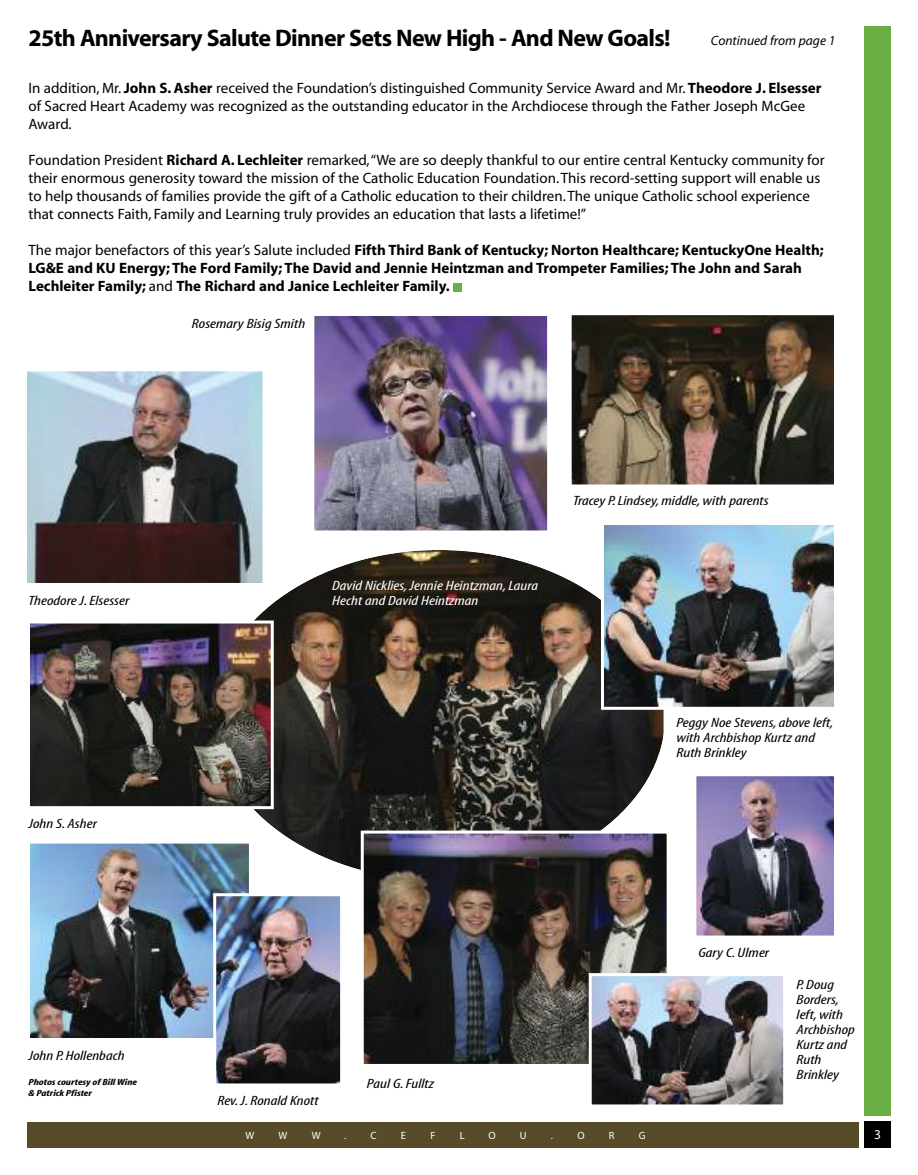
<style>
.page{position:relative;width:918px;height:1175px;background:#fff}
.page>*{position:absolute;margin:0;border:0;box-sizing:border-box;transform-origin:0 0}
.t1{font:700 24px "Myriad";letter-spacing:-.03em;color:#000}
.t2{font:15px/18px "Myriad";color:#000}
.t3{font:700 15px/18px "Myriad";color:#000}
.t4{font:italic condensed 13.5px/15px "Myriad";color:#000;scale:1.3 1}
.t5{font:italic condensed 13.5px/15px "Myriad";color:#fff;scale:1.3 1}
.t6{font:italic 13.5px "Myriad";color:#000}
.t7{font:13.5px "Myriad";color:#fff}
.t8{font:10.5px "Myriad";color:#fff}
.t9{font:italic 700 condensed 9px/10.8px "Myriad";color:#000;scale:1.3 1}
.s1{font-weight:700}
.s2{font-weight:400}
</style>
<div class="page">
<svg style="left:253px;top:550px;width:411px;height:320px;background:#4b453e"></svg>
<div style="left:27px;top:1122px;width:832px;height:25px;background:#574b28"></div>
<div style="left:864px;top:27px;width:27px;height:1088px;background:#69af44"></div>
<div style="left:864px;top:1121px;width:27px;height:26px;background:#000"></div>
<img style="left:365px;top:834px;width:301px;height:228px">
<div style="left:361px;top:830px;width:309px;height:236px;border:3px solid #fff"></div>
<img style="left:31px;top:844px;width:217px;height:193px">
<div style="left:27px;top:840px;width:225px;height:201px;border:3px solid #fff"></div>
<img style="left:605px;top:526px;width:228px;height:179px">
<div style="left:601px;top:522px;width:236px;height:187px;border:3px solid #fff"></div>
<img style="left:697px;top:777px;width:136px;height:157px">
<div style="left:693px;top:773px;width:144px;height:165px;border:3px solid #fff"></div>
<img style="left:28px;top:372px;width:234px;height:210px">
<div style="left:24px;top:368px;width:242px;height:218px;border:3px solid #fff"></div>
<img style="left:31px;top:624px;width:239px;height:181px">
<div style="left:27px;top:620px;width:247px;height:189px;border:3px solid #fff"></div>
<img style="left:573px;top:316px;width:260px;height:167px">
<div style="left:569px;top:312px;width:268px;height:175px;border:3px solid #fff"></div>
<img style="left:315px;top:317px;width:231px;height:212px">
<div style="left:311px;top:313px;width:239px;height:220px;border:3px solid #fff"></div>
<div style="left:453px;top:282px;width:9px;height:9px;background:#69af44"></div>
<img style="left:217px;top:897px;width:122px;height:185px">
<div style="left:213px;top:893px;width:130px;height:193px;border:3px solid #fff"></div>
<img style="left:593px;top:977px;width:189px;height:126px">
<div style="left:589px;top:973px;width:197px;height:134px;border:3px solid #fff"></div>
<h1 class="t1" style="left:28px;top:28px;width:644px">25th Anniversary Salute Dinner Sets New High - And New Goals!</h1>
<p class="t6" style="left:711px;top:36px;width:126px">Continued from page 1</p>
<p class="t2" style="left:28px;top:80px;width:795px">In addition, Mr. <span class="s1">John S. Asher</span> received the Foundation’s distinguished Community Service Award and Mr. <span class="s1">Theodore J. Elsesser </span>of Sacred Heart Academy was recognized as the outstanding educator in the Archdiocese through the Father Joseph McGee<br>Award.</p>
<p class="t2" style="left:29px;top:152px;width:798px">Foundation President <span class="s1">Richard A. Lechleiter</span> remarked,“We are so deeply thankful to our entire central Kentucky community for their enormous generosity toward the mission of the Catholic Education Foundation.This record-setting support will enable us to help thousands of families provide the gift of a Catholic education to their children.The unique Catholic school experience that connects Faith, Family and Learning truly provides an education that lasts a lifetime!”</p>
<p class="t3" style="left:29px;top:242px;width:797px"><span class="s2">The major benefactors of this year’s Salute included</span> Fifth Third Bank of Kentucky; Norton Healthcare; KentuckyOne Health;<br>LG&amp;E and KU Energy; The Ford Family; The David and Jennie Heintzman and Trompeter Families; The John and Sarah<br>Lechleiter Family; <span class="s2">and</span> The Richard and Janice Lechleiter Family.</p>
<p class="t4" style="left:192px;top:317px;width:89px">Rosemary Bisig Smith</p>
<p class="t4" style="left:28px;top:594px;width:79px">Theodore J.Elsesser</p>
<p class="t4" style="left:29px;top:817px;width:54px">John S. Asher</p>
<p class="t4" style="left:29px;top:1049px;width:75px">John P.Hollenbach</p>
<p class="t9" style="left:28px;top:1077px;width:85px">Photos courtesy of BillWine &amp; Patrick Pfister</p>
<p class="t5" style="left:332px;top:579px;width:160px">David Nicklies,Jennie Heintzman,Laura<br>Hecht and David Heintzman</p>
<p class="t4" style="left:573px;top:494px;width:152px">Tracey P.Lindsey,middle,with parents</p>
<p class="t4" style="left:677px;top:716px;width:122px">Peggy Noe Stevens,above left, with Archbishop Kurtz and<br>Ruth Brinkley</p>
<p class="t4" style="left:218px;top:1093px;width:79px">Rev.J.Ronald Knott</p>
<p class="t4" style="left:367px;top:1076px;width:53px">Paul G.Fulltz</p>
<p class="t8" style="left:245px;top:1131px;width:10px">W</p>
<p class="t8" style="left:279px;top:1131px;width:10px">W</p>
<p class="t8" style="left:312px;top:1131px;width:10px">W</p>
<p class="t8" style="left:344px;top:1131px;width:4px">.</p>
<p class="t8" style="left:371px;top:1131px;width:8px">C</p>
<p class="t8" style="left:401px;top:1131px;width:7px">E</p>
<p class="t8" style="left:430px;top:1131px;width:7px">F</p>
<p class="t8" style="left:460px;top:1131px;width:6px">L</p>
<p class="t8" style="left:488px;top:1131px;width:9px">O</p>
<p class="t8" style="left:520px;top:1131px;width:8px">U</p>
<p class="t8" style="left:551px;top:1131px;width:4px">.</p>
<p class="t8" style="left:577px;top:1131px;width:9px">O</p>
<p class="t8" style="left:609px;top:1131px;width:7px">R</p>
<p class="t8" style="left:639px;top:1131px;width:8px">G</p>
<p class="t4" style="left:698px;top:946px;width:56px">Gary C.Ulmer</p>
<p class="t4" style="left:797px;top:977px;width:46px">P. Doug<br>Borders, left,with<br>Archbishop<br>Kurtz and<br>Ruth<br>Brinkley</p>
<p class="t7" style="left:874px;top:1129px;width:8px">3</p>
</div>
